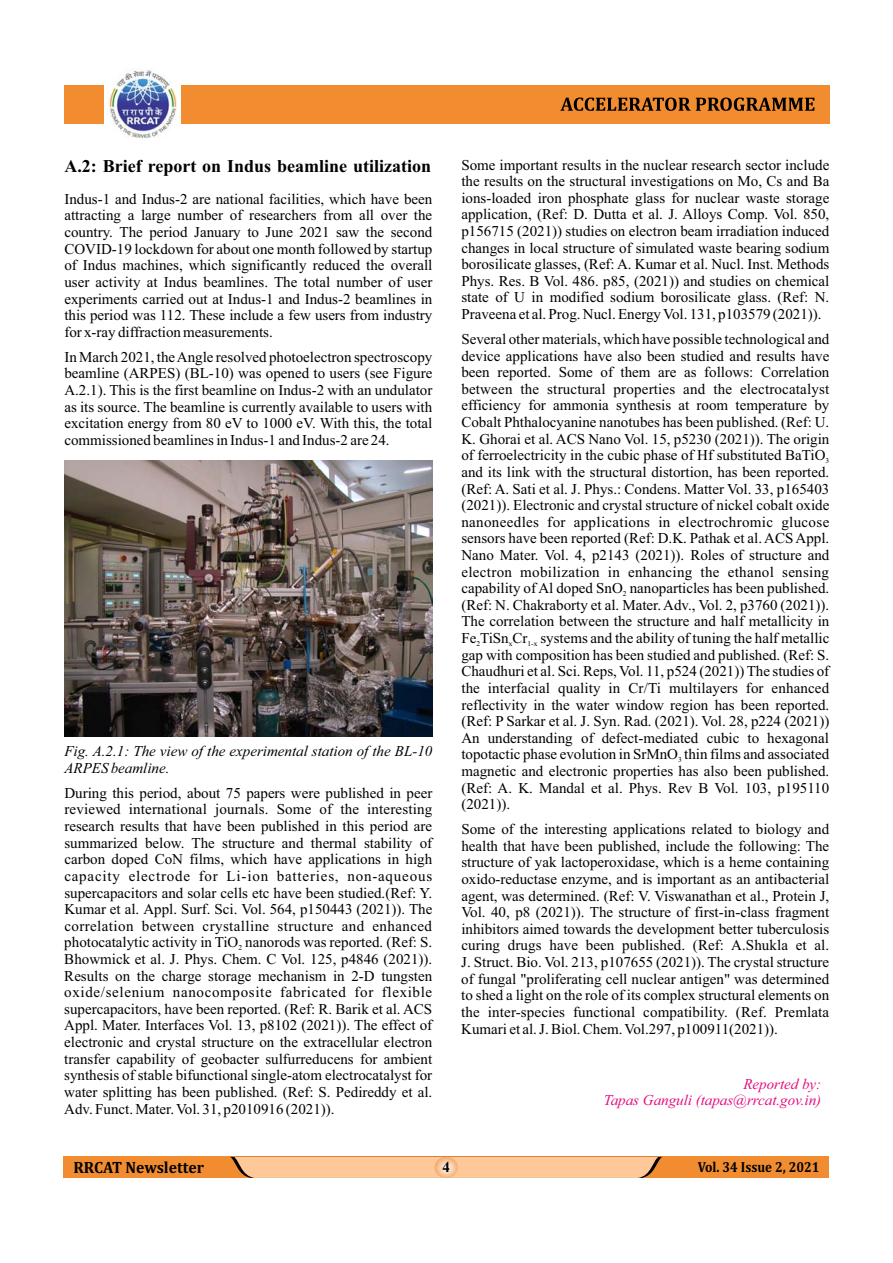
<style>
.page{position:relative;width:893px;height:1263px;background:#fff}
.page>*{position:absolute;margin:0;border:0;box-sizing:border-box;transform-origin:0 0}
.t1{font:700 18px "Times New Roman";color:#000}
.t2{font:700 16.5px "Cambria";color:#000;scale:.95 1}
.t3{font:15px/16.6px "Times New Roman";color:#000;text-align:justify}
.t4{font:italic 15px/16.6px "Times New Roman";color:#000}
.t5{font:italic 15px/16.6px "Times New Roman";color:#e5097f;text-align:right}
.t6{font:700 15px "Times New Roman";color:#000}
.t7{font:700 14.7px "Cambria";color:#000;scale:.89 1}
.t8{font:7.5px "Times New Roman";color:#000}
</style>
<div class="page">
<div style="left:64px;top:85px;width:765px;height:38px;background:#f18c31"></div>
<svg style="left:560px;top:98px;width:254px;height:13px"></svg>
<div style="left:104px;top:73px;width:77px;height:62px;background:#fefefe"></div>
<img style="left:109px;top:70px;width:68px;height:68px">
<div style="left:63px;top:1157px;width:766px;height:21px;background:#f18c31"></div>
<div style="left:230px;top:1157px;width:432px;height:21px;background:#ffc898"></div>
<svg style="left:435px;top:1157px;width:23px;height:21px"></svg>
<img style="left:64px;top:460px;width:368px;height:276px">
<p class="t1" style="left:64px;top:160px;width:368px">A.2: Brief report on Indus beamline utilization</p>
<p class="t3" style="left:64px;top:192px;width:369px">Indus-1 and Indus-2 are national facilities, which have been attracting a large number of researchers from all over the country. The period January to June 2021 saw the second COVID-19 lockdown for about one month followed by startup of Indus machines, which significantly reduced the overall user activity at Indus beamlines. The total number of user experiments carried out at Indus-1 and Indus-2 beamlines in this period was 112. These include a few users from industry for x-ray diffraction measurements.</p>
<p class="t3" style="left:64px;top:350px;width:369px">In March 2021, the Angle resolved photoelectron spectroscopy beamline (ARPES) (BL-10) was opened to users (see Figure A.2.1). This is the first beamline on Indus-2 with an undulator as its source. The beamline is currently available to users with excitation energy from 80 eV to 1000 eV. With this, the total commissioned beamlines in Indus-1 and Indus-2 are 24.</p>
<p class="t4" style="left:64px;top:744px;width:369px">Fig. A.2.1: The view of the experimental station of the BL-10<br>ARPES beamline.</p>
<p class="t3" style="left:64px;top:786px;width:370px">During this period, about 75 papers were published in peer reviewed international journals. Some of the interesting research results that have been published in this period are summarized below. The structure and thermal stability of carbon doped CoN films, which have applications in high capacity electrode for Li-ion batteries, non-aqueous supercapacitors and solar cells etc have been studied.(Ref: Y.<br>Kumar et al. Appl. Surf. Sci. Vol. 564, p150443 (2021)). The correlation between crystalline structure and enhanced photocatalytic activity in TiO nanorods was reported. (Ref: S.</p>
<p class="t8" style="left:238px;top:945px;width:5px">2</p>
<p class="t3" style="left:64px;top:952px;width:369px">Bhowmick et al. J. Phys. Chem. C Vol. 125, p4846 (2021)).<br>Results on the charge storage mechanism in 2-D tungsten oxide/selenium nanocomposite fabricated for flexible supercapacitors, have been reported. (Ref: R. Barik et al. ACS Appl. Mater. Interfaces Vol. 13, p8102 (2021)). The effect of electronic and crystal structure on the extracellular electron transfer capability of geobacter sulfurreducens for ambient synthesis of stable bifunctional single-atom electrocatalyst for water splitting has been published. (Ref: S. Pedireddy et al.<br>Adv. Funct. Mater. Vol. 31, p2010916 (2021)).</p>
<p class="t3" style="left:461px;top:158px;width:369px">Some important results in the nuclear research sector include the results on the structural investigations on Mo, Cs and Ba ions-loaded iron phosphate glass for nuclear waste storage application, (Ref: D. Dutta et al. J. Alloys Comp. Vol. 850, p156715 (2021)) studies on electron beam irradiation induced changes in local structure of simulated waste bearing sodium borosilicate glasses, (Ref: A. Kumar et al. Nucl. Inst. Methods Phys. Res. B Vol. 486. p85, (2021)) and studies on chemical state of U in modified sodium borosilicate glass. (Ref: N.<br>Praveena et al. Prog. Nucl. Energy Vol. 131, p103579 (2021)).</p>
<p class="t3" style="left:461px;top:332px;width:369px">Several other materials, which have possible technological and device applications have also been studied and results have been reported. Some of them are as follows: Correlation between the structural properties and the electrocatalyst efficiency for ammonia synthesis at room temperature by Cobalt Phthalocyanine nanotubes has been published. (Ref: U.<br>K. Ghorai et al. ACS Nano Vol. 15, p5230 (2021)). The origin of ferroelectricity in the cubic phase of Hf substituted BaTiO<sub>3 </sub>and its link with the structural distortion, has been reported. (Ref: A. Sati et al. J. Phys.: Condens. Matter Vol. 33, p165403 (2021)). Electronic and crystal structure of nickel cobalt oxide nanoneedles for applications in electrochromic glucose sensors have been reported (Ref: D.K. Pathak et al. ACS Appl.<br>Nano Mater. Vol. 4, p2143 (2021)). Roles of structure and electron mobilization in enhancing the ethanol sensing capability of Al doped SnO nanoparticles has been published.</p>
<p class="t8" style="left:623px;top:591px;width:5px">2</p>
<p class="t3" style="left:461px;top:598px;width:369px">(Ref: N. Chakraborty et al. Mater. Adv., Vol. 2, p3760 (2021)).<br>The correlation between the structure and half metallicity in Fe TiSn Cr systems and the ability of tuning the half metallic</p>
<p class="t8" style="left:476px;top:641px;width:5px">2</p>
<p class="t8" style="left:509px;top:641px;width:5px">x</p>
<p class="t8" style="left:527px;top:641px;width:11px">1-x</p>
<p class="t3" style="left:461px;top:648px;width:369px">gap with composition has been studied and published. (Ref: S.<br>Chaudhuri et al. Sci. Reps, Vol. 11, p524 (2021)) The studies of the interfacial quality in Cr/Ti multilayers for enhanced reflectivity in the water window region has been reported. (Ref: P Sarkar et al. J. Syn. Rad. (2021). Vol. 28, p224 (2021))<br>An understanding of defect-mediated cubic to hexagonal topotactic phase evolution in SrMnO thin films and associated</p>
<p class="t8" style="left:678px;top:757px;width:5px">3</p>
<p class="t3" style="left:461px;top:764px;width:369px">magnetic and electronic properties has also been published. (Ref: A. K. Mandal et al. Phys. Rev B Vol. 103, p195110 (2021)).</p>
<p class="t3" style="left:461px;top:822px;width:369px">Some of the interesting applications related to biology and health that have been published, include the following: The structure of yak lactoperoxidase, which is a heme containing oxido-reductase enzyme, and is important as an antibacterial agent, was determined. (Ref: V. Viswanathan et al., Protein J, Vol. 40, p8 (2021)). The structure of first-in-class fragment inhibitors aimed towards the development better tuberculosis curing drugs have been published. (Ref: A.Shukla et al.<br>J. Struct. Bio. Vol. 213, p107655 (2021)). The crystal structure of fungal "proliferating cell nuclear antigen" was determined to shed a light on the role of its complex structural elements on the inter-species functional compatibility. (Ref. Premlata Kumari et al. J. Biol. Chem. Vol.297, p100911(2021)).</p>
<p class="t5" style="left:604px;top:1077px;width:219px">Reported by:<br>Tapas Ganguli (tapas@rrcat.gov.in)</p>
<p class="t2" style="left:74px;top:1160px;width:139px">RRCAT Newsletter</p>
<p class="t6" style="left:443px;top:1162px;width:9px">4</p>
<p class="t7" style="left:698px;top:1160px;width:138px">Vol. 34 Issue 2, 2021</p>
</div>
